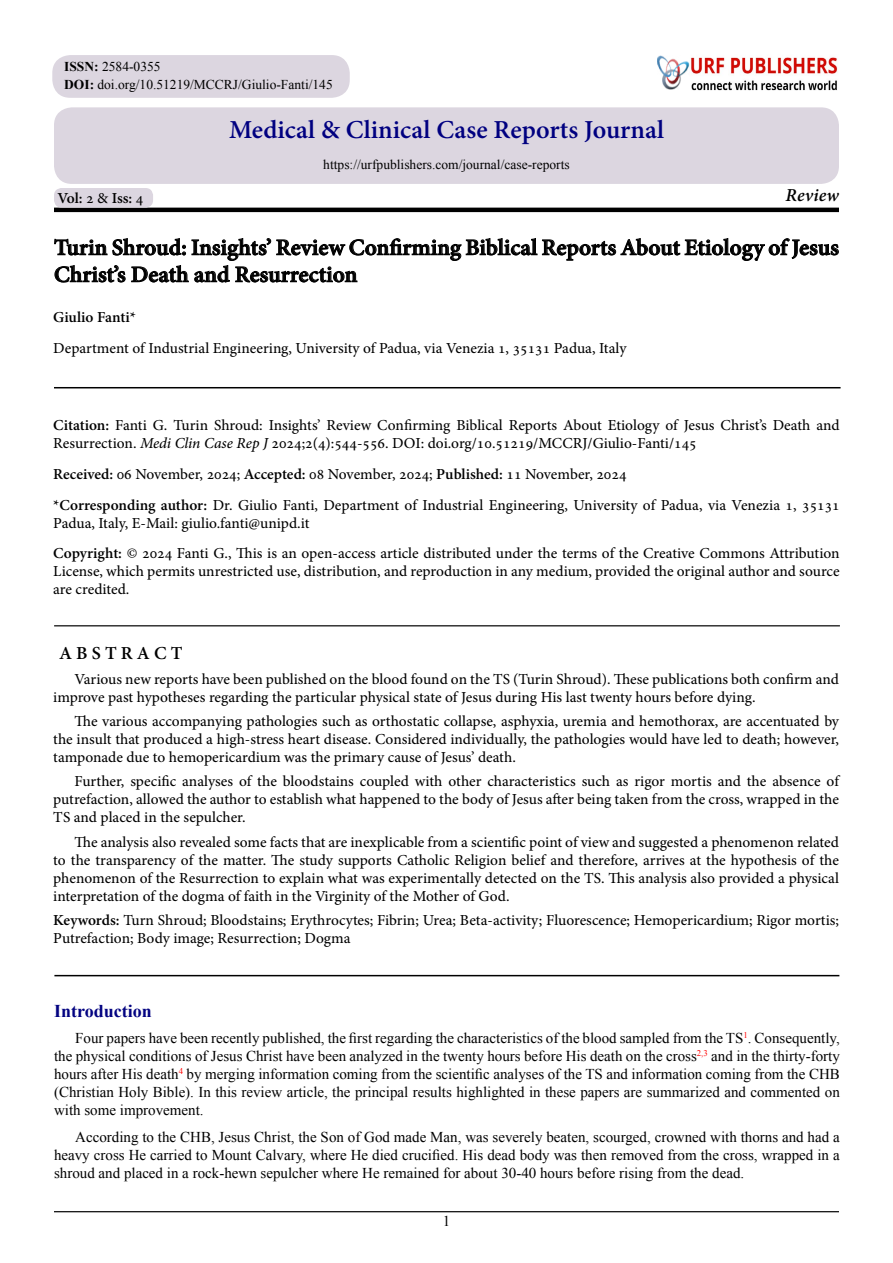
<style>
.page{position:relative;width:893px;height:1263px;background:#fff}
.page>*{position:absolute;margin:0;border:0;box-sizing:border-box;transform-origin:0 0}
.t1{font:700 25.5px "Adobe Hebrew";color:#000080}
.t2{font:700 22.5px/27px "Adobe Hebrew";color:#000}
.t3{font:700 18px "Times New Roman";color:#030381}
.t4{font:700 18px "Adobe Hebrew";letter-spacing:.23em;color:#000}
.t5{font:italic 700 18px "Adobe Hebrew";letter-spacing:.01em;color:#000}
.t6{font:15px/18px "Adobe Hebrew";color:#000}
.t7{font:15px/18px "Times New Roman";color:#000;text-align:justify}
.t8{font:700 15px "Adobe Hebrew";letter-spacing:-.005em;color:#000}
.t9{font:13.5px/18.3px "Times New Roman";color:#000}
.t10{font:8.7px "Times New Roman";color:#f00}
.s1{font-weight:700}
.s2{font-weight:400}
.s3{font-style:italic}
</style>
<div class="page">
<hr style="left:54px;top:208px;width:785px;height:4px;background:#000">
<svg style="left:54px;top:238px;width:785px;height:45px"></svg>
<hr style="left:54px;top:387px;width:787px;height:1px;background:#000">
<hr style="left:54px;top:625px;width:786px;height:1px;background:#000">
<hr style="left:54px;top:1211px;width:785px;height:1px;background:#000">
<div style="left:54px;top:188px;width:99px;height:20px;background:#dcd6e0;border-radius:8px"></div>
<div style="left:54px;top:107px;width:785px;height:77px;background:#dcd6e0;border-radius:18px"></div>
<img style="left:702px;top:57px;width:136px;height:33px">
<div style="left:645px;top:44px;width:57px;height:46px;background:#000;opacity:.5"></div>
<div style="left:647px;top:46px;width:50px;height:44px;background:#fff"></div>
<div style="left:656px;top:55px;width:43px;height:35px;background:#000;opacity:.75"></div>
<div style="left:52px;top:55px;width:298px;height:43px;background:#dcd6e0;border-radius:18px"></div>
<hr style="left:54px;top:975px;width:785px;height:1px;background:#000">
<p class="t9" style="left:64px;top:57px;width:270px"><span class="s1">ISSN:</span> 2584-0355<br><span class="s1">DOI:</span> doi.org/10.51219/MCCRJ/Giulio-Fanti/145</p>
<h1 class="t1" style="left:229px;top:114px;width:437px">Medical &amp; Clinical Case Reports Journal</h1>
<p class="t8" style="left:57px;top:189px;width:87px">Vol <span class="s2">2</span>: <span class="s2">&amp;</span> Iss <span class="s2">4</span>:</p>
<p class="t9" style="left:323px;top:155px;width:248px">https://urfpublishers.com/journal/case-reports</p>
<p class="t5" style="left:786px;top:184px;width:55px">Review</p>
<h2 class="t2" style="left:54px;top:234px;width:786px">Turin Shroud: Insights’ Review Confirming Biblical Reports About Etiology of Jesus<br>Christs’ Death and Resurrection</h2>
<p class="t8" style="left:53px;top:308px;width:84px">Giulio Fanti*</p>
<p class="t6" style="left:53px;top:339px;width:575px">Department of Industrial Engineering, University of Padua, via Venezia 1, 35131 Padua, Italy</p>
<p class="t6" style="left:53px;top:416px;width:788px"><span class="s1">Citation:</span> Fanti G. Turin Shroud: Insights’ Review Confirming Biblical Reports About Etiology of Jesus Christs’ Death and<br>Resurrection. <span class="s3">Medi Clin Case Rep J</span> 2024 )4(2; :544-556. DOI: doi.org/10.51219/MCCRJ/Giulio-Fanti/145</p>
<p class="t6" style="left:53px;top:459px;width:788px;line-height:30.8px"><span class="s1">Received:</span> 06 November, 2024; <span class="s1">Accepted:</span> 08 November, 2024; <span class="s1">Published:</span> 11 November, 2024<br><span class="s1">*Corresponding author:</span> Dr. Giulio Fanti, Department of Industrial Engineering, University of Padua, via Venezia 1, 35131</p>
<p class="t6" style="left:53px;top:508px;width:788px;line-height:30.8px">Padua, Italy -E, Mail: giulio.fanti@unipd i t.<br><span class="s1">Copyright:</span> © 2024 Fanti G., This is an open-access article distributed under the terms of the Creative Commons Attribution</p>
<p class="t6" style="left:53px;top:563px;width:788px">License, which permits unrestricted use, distribution, and reproduction in any medium, provided the original author and source are credited.</p>
<p class="t4" style="left:59px;top:642px;width:125px">AB TS RACT</p>
<p class="t6" style="left:53px;top:670px;width:787px;text-indent:21px">Various new reports have been published on the blood found on the TS (Turin Shroud .) These publications both confirm and improve past hypotheses regarding the particular physical state of Jesus during His last twenty hours before dying.</p>
<p class="t6" style="left:53px;top:712px;width:787px;text-align:justify;text-indent:21px">The various accompanying pathologies such as orthostatic collapse, asphyxia, uremia and hemothorax, are accentuated by the insult that produced a high-stress heart disease. Considered individually, the pathologies would have led to death; however, tamponade due to hemopericardium was the primary cause of Jesus’ death.</p>
<p class="t6" style="left:53px;top:773px;width:787px;text-align:justify;text-indent:21px">Further, specific analyses of the bloodstains coupled with other characteristics such as rigor mortis and the absence of putrefaction, allowed the author to establish what happened to the body of Jesus after being taken from the cross, wrapped in the TS and placed in the sepulcher.</p>
<p class="t6" style="left:53px;top:833px;width:787px;text-align:justify;text-indent:21px">The analysis also revealed some facts that are inexplicable from a scientific point of view and suggested a phenomenon related to the transparency of the matter. The study supports Catholic Religion belief and therefore, arrives at the hypothesis of the phenomenon of the Resurrection to explain what was experimentally detected on the TS. This analysis also provided a physical interpretation of the dogma of faith in the Virginity of the Mother of God.</p>
<p class="t6" style="left:53px;top:911px;width:787px"><span class="s1">Keywords:</span> Turn Shroud; Bloodstains; Erythrocytes; Fibrin; Urea; Beta-activity; Fluorescence; Hemopericardium; Rigor mortis;<br>Putrefaction; Body image; Resurrection; Dogma</p>
<p class="t3" style="left:54px;top:998px;width:99px">Introduction</p>
<p class="t10" style="left:743px;top:1029px;width:6px">1</p>
<p class="t7" style="left:75px;top:1029px;width:766px;text-align:right">Four papers have been recently published, the first regarding the characteristics of the blood sampled from the TS . Consequently, and in the thirty-forty</p>
<p class="t10" style="left:697px;top:1047px;width:12px">2,3</p>
<p class="t7" style="left:54px;top:1047px;width:644px">the physical conditions of Jesus Christ have been analyzed in the twenty hours before His death on the cross</p>
<p class="t10" style="left:179px;top:1065px;width:6px">4</p>
<p class="t7" style="left:54px;top:1065px;width:787px;text-indent:133px">by merging information coming from the scientific analyses of the TS and information coming from the CHB (Christian Holy Bible .) In this review article, the principal results highlighted in these papers are summarized and commented on with some improvement.</p>
<p class="t7" style="left:54px;top:1127px;width:787px;text-indent:21px">According to the CHB, Jesus Christ, the Son of God made Man, was severely beaten, scourged, crowned with thorns and had a heavy cross He carried to Mount Calvary, where He died crucified. His dead body was then removed from the cross, wrapped in a shroud and placed in a rock-hewn sepulcher where He remained for about 30-40 hours before rising from the dead.</p>
<p class="t7" style="left:54px;top:1065px;width:126px">hours after His death</p>
<p class="t7" style="left:443px;top:1212px;width:9px">1</p>
</div>
